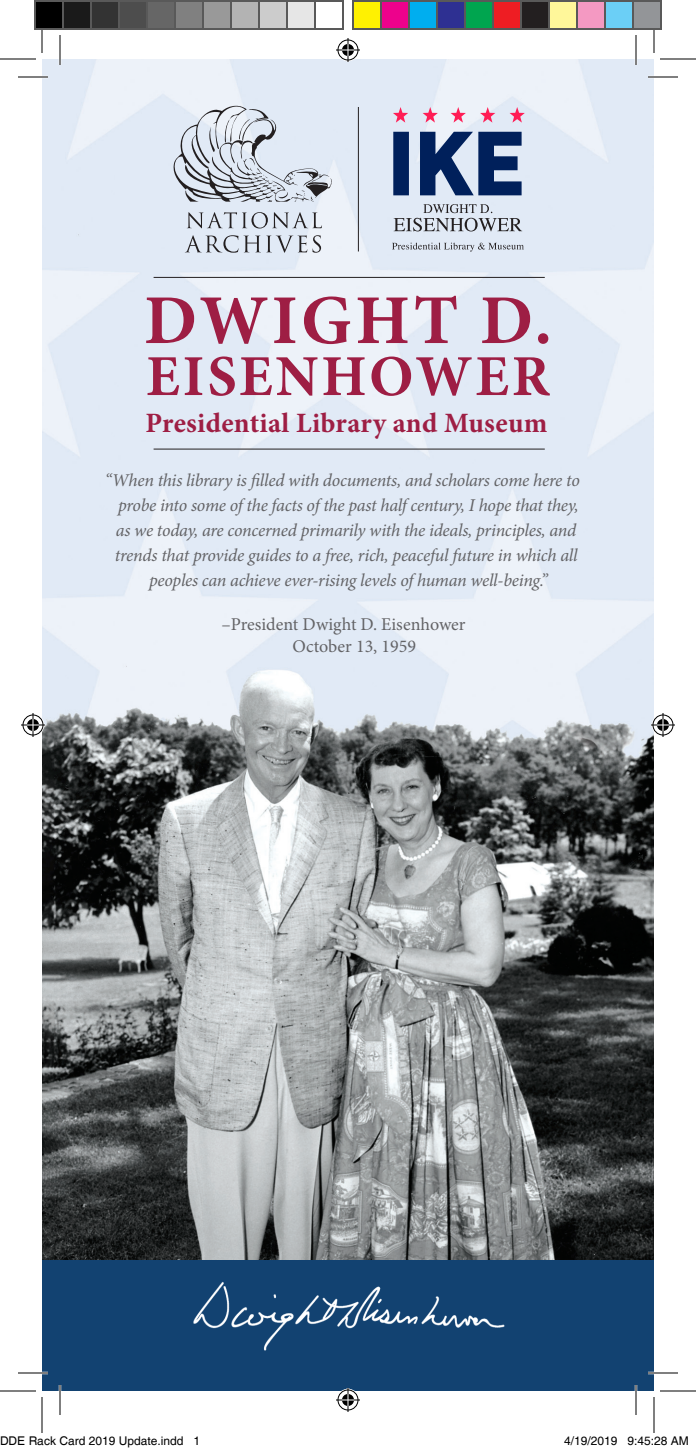
<style>
.page{position:relative;width:696px;height:1451px;background:#fff}
.page>*{position:absolute;margin:0;border:0;box-sizing:border-box;transform-origin:0 0}
.t1{font:700 70px "Minion Pro";letter-spacing:.05em;color:#9e1e44}
.t2{font:700 58px "Minion Pro";letter-spacing:.05em;color:#9e1e44}
.t3{font:700 28px "Minion Pro";letter-spacing:.01em;color:#9e1e44}
.quote{font:italic 18px/25px "Minion Pro";letter-spacing:-.015em;color:#636366;text-align:center}
.Quote_attribution{font:18px "Minion Pro";color:#636366}
.t4{font:12px "Helvetica";color:#000}
</style>
<div class="page">
<img style="left:42px;top:59px;width:612px;height:1201px">
<div style="left:42px;top:1260px;width:612px;height:131px;background:#124271"></div>
<hr style="left:154px;top:449px;width:391px;height:1px;background:#231f20">
<hr style="left:154px;top:277px;width:391px;height:1px;background:#231f20">
<img style="left:193px;top:1281px;width:312px;height:70px">
<svg style="left:187px;top:212px;width:135px;height:16px;background:#bec4ce"></svg>
<svg style="left:185px;top:235px;width:122px;height:18px;background:#bec4ce"></svg>
<svg style="left:313px;top:235px;width:8px;height:18px"></svg>
<svg style="left:174px;top:106px;width:158px;height:96px;background:#c7ced8"></svg>
<hr style="left:358px;top:107px;width:1px;height:144px;background:#231f20">
<svg style="left:393px;top:107px;width:15px;height:16px"></svg>
<svg style="left:423px;top:107px;width:15px;height:16px"></svg>
<svg style="left:451px;top:107px;width:15px;height:16px"></svg>
<svg style="left:480px;top:107px;width:15px;height:16px"></svg>
<svg style="left:510px;top:107px;width:15px;height:16px"></svg>
<svg style="left:392px;top:243px;width:132px;height:9px"></svg>
<svg style="left:394px;top:204px;width:128px;height:27px;background:#b9c0c9"></svg>
<svg style="left:393px;top:132px;width:129px;height:63px;background:#516892"></svg>
<hr style="left:18px;top:76px;width:30px;height:2px;background:#fff">
<hr style="left:648px;top:76px;width:30px;height:2px;background:#fff">
<hr style="left:18px;top:1372px;width:30px;height:2px;background:#fff">
<hr style="left:648px;top:1372px;width:30px;height:2px;background:#fff">
<hr style="left:59px;top:35px;width:2px;height:30px;background:#fff">
<hr style="left:59px;top:1385px;width:2px;height:30px;background:#fff">
<hr style="left:635px;top:35px;width:2px;height:30px;background:#fff">
<hr style="left:635px;top:1385px;width:2px;height:30px;background:#fff">
<hr style="left:18px;top:77px;width:30px;height:1px;background:#000">
<hr style="left:648px;top:77px;width:30px;height:1px;background:#000">
<hr style="left:18px;top:1373px;width:30px;height:1px;background:#000">
<hr style="left:648px;top:1373px;width:30px;height:1px;background:#000">
<hr style="left:60px;top:35px;width:1px;height:30px;background:#000">
<hr style="left:60px;top:1385px;width:1px;height:30px;background:#000">
<hr style="left:636px;top:35px;width:1px;height:30px;background:#000">
<hr style="left:636px;top:1385px;width:1px;height:30px;background:#000">
<hr style="left:0;top:59px;width:36px;height:1px;background:#000">
<hr style="left:660px;top:59px;width:36px;height:1px;background:#000">
<hr style="left:0;top:1391px;width:36px;height:1px;background:#000">
<hr style="left:660px;top:1391px;width:36px;height:1px;background:#000">
<hr style="left:42px;top:17px;width:1px;height:36px;background:#000">
<hr style="left:42px;top:1397px;width:1px;height:36px;background:#000">
<hr style="left:654px;top:17px;width:1px;height:36px;background:#000">
<hr style="left:654px;top:1397px;width:1px;height:36px;background:#000">
<svg style="left:336px;top:38px;width:24px;height:24px"></svg>
<svg style="left:336px;top:1388px;width:24px;height:24px"></svg>
<svg style="left:21px;top:713px;width:24px;height:24px"></svg>
<svg style="left:651px;top:713px;width:24px;height:24px"></svg>
<div style="left:35px;top:1px;width:28px;height:28px;background:#000"></div>
<div style="left:34px;top:0;width:30px;height:30px;border:2px solid #595959"></div>
<div style="left:63px;top:1px;width:28px;height:28px;background:#1a1a1a"></div>
<div style="left:62px;top:0;width:30px;height:30px;border:2px solid #595959"></div>
<div style="left:91px;top:1px;width:28px;height:28px;background:#333"></div>
<div style="left:90px;top:0;width:30px;height:30px;border:2px solid #595959"></div>
<div style="left:119px;top:1px;width:28px;height:28px;background:#4d4d4d"></div>
<div style="left:118px;top:0;width:30px;height:30px;border:2px solid #595959"></div>
<div style="left:147px;top:1px;width:28px;height:28px;background:#666"></div>
<div style="left:146px;top:0;width:30px;height:30px;border:2px solid #595959"></div>
<div style="left:175px;top:1px;width:28px;height:28px;background:#808080"></div>
<div style="left:174px;top:0;width:30px;height:30px;border:2px solid #595959"></div>
<div style="left:203px;top:1px;width:28px;height:28px;background:#999"></div>
<div style="left:202px;top:0;width:30px;height:30px;border:2px solid #595959"></div>
<div style="left:231px;top:1px;width:28px;height:28px;background:#b3b3b3"></div>
<div style="left:230px;top:0;width:30px;height:30px;border:2px solid #595959"></div>
<div style="left:259px;top:1px;width:28px;height:28px;background:#ccc"></div>
<div style="left:258px;top:0;width:30px;height:30px;border:2px solid #595959"></div>
<div style="left:287px;top:1px;width:28px;height:28px;background:#e6e6e6"></div>
<div style="left:286px;top:0;width:30px;height:30px;border:2px solid #595959"></div>
<div style="left:314px;top:0;width:30px;height:30px;border:2px solid #595959"></div>
<div style="left:353px;top:1px;width:28px;height:28px;background:#fff101"></div>
<div style="left:352px;top:0;width:30px;height:30px;border:2px solid #595959"></div>
<div style="left:381px;top:1px;width:28px;height:28px;background:#ed028c"></div>
<div style="left:380px;top:0;width:30px;height:30px;border:2px solid #595959"></div>
<div style="left:409px;top:1px;width:28px;height:28px;background:#00aeef"></div>
<div style="left:408px;top:0;width:30px;height:30px;border:2px solid #595959"></div>
<div style="left:437px;top:1px;width:28px;height:28px;background:#2e3092"></div>
<div style="left:436px;top:0;width:30px;height:30px;border:2px solid #595959"></div>
<div style="left:465px;top:1px;width:28px;height:28px;background:#00a54f"></div>
<div style="left:464px;top:0;width:30px;height:30px;border:2px solid #595959"></div>
<div style="left:493px;top:1px;width:28px;height:28px;background:#ee1d23"></div>
<div style="left:492px;top:0;width:30px;height:30px;border:2px solid #595959"></div>
<div style="left:521px;top:1px;width:28px;height:28px;background:#231f20"></div>
<div style="left:520px;top:0;width:30px;height:30px;border:2px solid #595959"></div>
<div style="left:549px;top:1px;width:28px;height:28px;background:#fff79a"></div>
<div style="left:548px;top:0;width:30px;height:30px;border:2px solid #595959"></div>
<div style="left:577px;top:1px;width:28px;height:28px;background:#f499c2"></div>
<div style="left:576px;top:0;width:30px;height:30px;border:2px solid #595959"></div>
<div style="left:605px;top:1px;width:28px;height:28px;background:#6bcff6"></div>
<div style="left:604px;top:0;width:30px;height:30px;border:2px solid #595959"></div>
<div style="left:633px;top:1px;width:28px;height:28px;background:#939598"></div>
<div style="left:632px;top:0;width:30px;height:30px;border:2px solid #595959"></div>
<p class="t1" style="left:144px;top:271px;width:410px">DWIGHT D.</p>
<p class="t2" style="left:146px;top:336px;width:405px">EISENHOWER</p>
<p class="t3" style="left:146px;top:403px;width:403px">Presidential Library and Museum</p>
<p class="quote" style="left:105px;top:468px;width:476px">“When this library is filled with documents, and scholars come here to</p>
<p class="quote" style="left:118px;top:493px;width:462px">probe into some of the facts of the past half century, I hope that they,</p>
<p class="quote" style="left:115px;top:518px;width:464px">as we today, are concerned primarily with the ideals, principles, and trends that provide guides to a free, rich, peaceful future in which all peoples can achieve ever-rising levels of human well-being.”</p>
<p class="Quote_attribution" style="left:221px;top:612px;width:246px">–President Dwight D. Eisenhower</p>
<p class="Quote_attribution" style="left:293px;top:634px;width:125px">October 13, 1959</p>
<p class="t4" style="left:0;top:1434px;width:202px">DDE Rack Card 2019 Update.indd 1</p>
<p class="t4" style="left:564px;top:1434px;width:126px">4/19/2019 9:45:28 AM</p>
</div>
